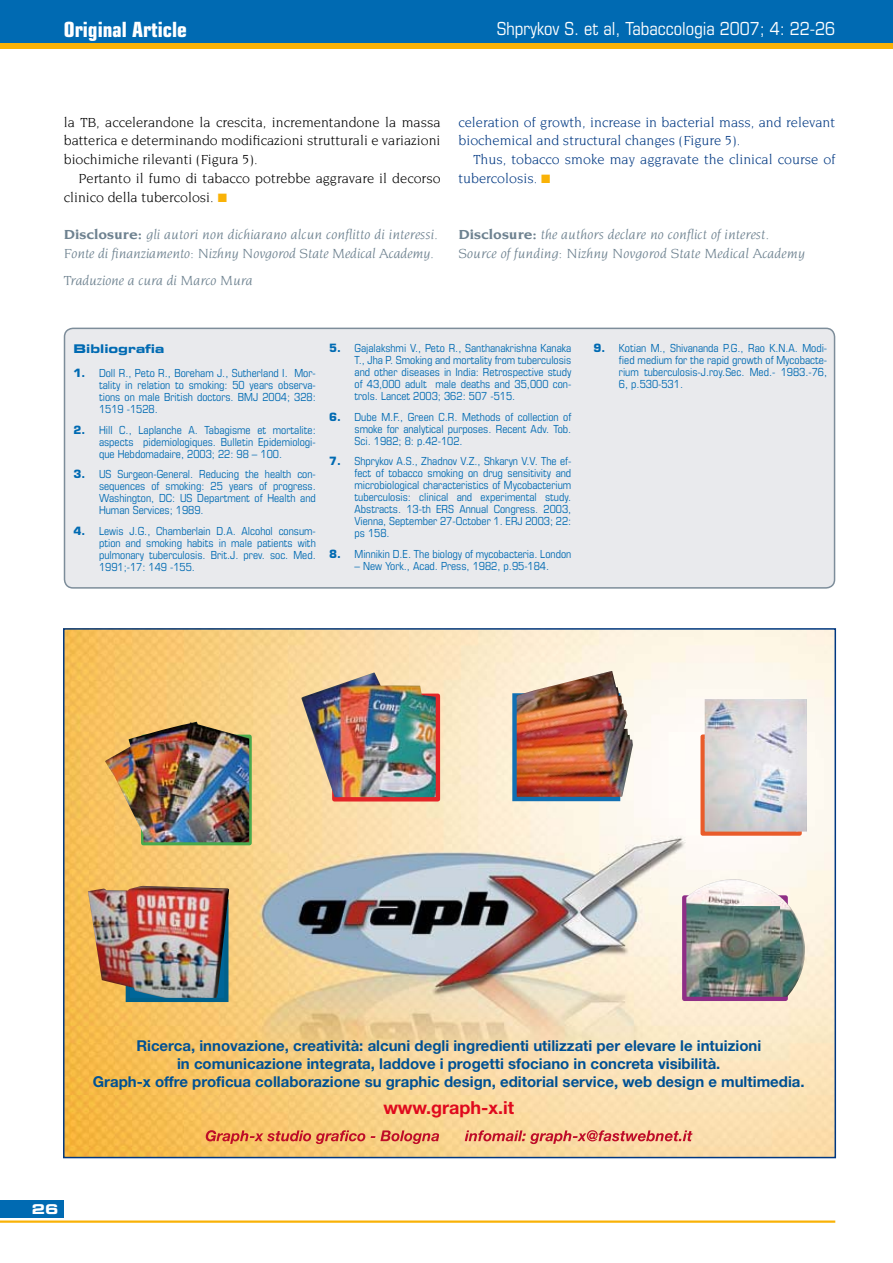
<style>
.page{position:relative;width:893px;height:1263px;background:#fff}
.page>*{position:absolute;margin:0;border:0;box-sizing:border-box;transform-origin:0 0}
.t1{font:700 condensed 21px "Eurostile";color:#fff}
.t2{font:condensed 18px "Eurostile";color:#fff}
.t3{font:700 18px "Helvetica Neue";color:#e0091d}
.t4{font:700 15px/18px "Helvetica Neue";color:#005194;text-align:center}
.t5{font:italic 14.25px/18.8px "Novarese";color:#6e8290;scale:1.1 1}
.t6{font:14.25px/18.8px "Novarese";color:#000;text-align:justify}
.t7{font:14.25px/18.8px "Novarese";color:#003882}
.t8{font:13.5px "Eurostile Bold Extended Two";color:#fff}
.t9{font:12px "Eurostile Bold Extended Two";color:#006ab2}
.t10{font:condensed 11.1px/12px "Eurostile";color:#006ab2;text-align:justify}
.s1{font-weight:700;font-style:normal}
.s2{font-weight:700;font-stretch:normal}
</style>
<div class="page">
<img style="left:66px;top:631px;width:767px;height:524px">
<div style="left:332px;top:694px;width:108px;height:108px;border:4px solid #e42528"></div>
<img style="left:301px;top:673px;width:135px;height:124px">
<div style="left:141px;top:735px;width:111px;height:110px;border:4px solid #49aa4c"></div>
<img style="left:105px;top:722px;width:144px;height:120px">
<div style="left:512px;top:693px;width:108px;height:108px;border:4px solid #1170b3"></div>
<img style="left:517px;top:671px;width:116px;height:126px">
<div style="left:682px;top:895px;width:106px;height:106px;border:4px solid #8f2e86"></div>
<img style="left:686px;top:879px;width:119px;height:118px">
<div style="left:700px;top:734px;width:102px;height:102px;border:4px solid #e95b2a"></div>
<img style="left:705px;top:699px;width:102px;height:133px">
<img style="left:131px;top:987px;width:92px;height:10px">
<div style="left:126px;top:899px;width:102px;height:103px;border:4px solid #01618b"></div>
<img style="left:88px;top:886px;width:141px;height:101px">
<svg style="left:206px;top:1130px;width:159px;height:14px;background:#e58c57"></svg>
<svg style="left:371px;top:1130px;width:68px;height:14px"></svg>
<svg style="left:465px;top:1130px;width:227px;height:14px;background:#e7987b"></svg>
<hr style="left:0;top:1221px;width:835px;height:2px;background:#f9b207">
<div style="left:0;top:1200px;width:64px;height:17px;background:#006ab2"></div>
<div style="left:0;top:0;width:893px;height:43px;background:#006ab2"></div>
<div style="left:0;top:43px;width:893px;height:6px;background:#f9b207"></div>
<div style="left:65px;top:328px;width:769px;height:260px;background:#e9eaed;border-radius:9px"></div>
<div style="left:64px;top:328px;width:771px;height:261px;border:2px solid #7d8d9a;border-radius:9px"></div>
<h1 class="t1" style="left:64px;top:22px;width:125px">Original Article</h1>
<h2 class="t2" style="left:497px;top:22px;width:340px">Shprykov S. et al, Tabaccologia 2007; 4: 22-26</h2>
<p class="t6" style="left:64px;top:113px;width:378px">la TB, accelerandone la crescita, incrementandone la massa batterica e determinando modificazioni strutturali e variazioni biochimiche rilevanti (Figura 5).</p>
<p class="t6" style="left:64px;top:170px;width:378px;text-indent:15px">Pertanto il fumo di tabacco potrebbe aggravare il decorso clinico della tubercolosi.</p>
<p class="t5" style="left:64px;top:226px;width:342px"><span class="s1">Disclosure:</span> gli autori non dichiarano alcun conflitto di interessi.<br>Fonte di finanziamento: Nizhny Novgorod State Medical Academy.</p>
<p class="t5" style="left:64px;top:272px;width:173px">Traduzione a cura di Marco Mura</p>
<p class="t7" style="left:458px;top:113px;width:378px">celeration of growth, increase in bacterial mass, and relevant biochemical and structural changes (Figure 5).</p>
<p class="t7" style="left:458px;top:151px;width:378px;text-indent:15px">Thus, tobacco smoke may aggravate the clinical course of tubercolosis.</p>
<p class="t5" style="left:458px;top:226px;width:316px"><span class="s1">Disclosure:</span> the authors declare no conflict of interest.<br>Source of funding: Nizhny Novgorod State Medical Academy</p>
<p class="t9" style="left:74px;top:344px;width:92px">Bibliografia</p>
<p class="t10" style="left:99px;top:368px;width:218px;text-indent:-25px"><span class="s2">1.</span> Doll R., Peto R., Boreham J., Sutherland I. Mor&shy;tality in relation to smoking: 50 years observa&shy;tions on male British doctors. BMJ 2004; 328:<br>1519 -1528.</p>
<p class="t10" style="left:99px;top:425px;width:218px;text-indent:-25px"><span class="s2">2.</span> Hill C., Laplanche A. Tabagisme et mortalite: aspects pidemiologiques. Bulletin Epidemiologi&shy;que Hebdomadaire, 2003; 22: 98 – 100.</p>
<p class="t10" style="left:99px;top:469px;width:218px;text-indent:-25px"><span class="s2">3.</span> US Surgeon-General. Reducing the health con&shy;sequences of smoking: 25 years of progress.<br>Washington, DC: US Department of Health and Human Services; 1989.</p>
<p class="t10" style="left:99px;top:526px;width:218px;text-indent:-25px"><span class="s2">4.</span> Lewis J.G., Chamberlain D.A. Alcohol consum&shy;ption and smoking habits in male patients with pulmonary tuberculosis. Brit.J. prev. soc. Med.<br>1991;-17: 149 -155.</p>
<p class="t10" style="left:354px;top:343px;width:218px;text-indent:-25px"><span class="s2">5.</span> Gajalakshmi V., Peto R., Santhanakrishna Kanaka T., Jha P. Smoking and mortality from tuberculosis and other diseases in India: Retrospective study of 43,000 adult male deaths and 35,000 con&shy;trols. Lancet 2003; 362: 507 -515.</p>
<p class="t10" style="left:354px;top:412px;width:218px;text-indent:-25px"><span class="s2">6.</span> Dube M.F., Green C.R. Methods of collection of smoke for analytical purposes. Recent Adv. Tob.<br>Sci. 1982; 8: p.42-102.</p>
<p class="t10" style="left:354px;top:456px;width:218px;text-indent:-25px"><span class="s2">7.</span> Shprykov A.S., Zhadnov V.Z., Shkaryn V.V. The ef&shy;fect of tobacco smoking on drug sensitivity and microbiological characteristics of Mycobacterium tuberculosis: clinical and experimental study.<br>Abstracts. 13-th ERS Annual Congress. 2003, Vienna, September 27-October 1. ERJ 2003; 22: ps 158.</p>
<p class="t10" style="left:329px;top:549px;width:244px"><span class="s2">8.</span> Minnikin D.E. The biology of mycobacteria. London</p>
<p class="t10" style="left:354px;top:561px;width:196px">– New York., Acad. Press, 1982, p.95-184.</p>
<p class="t10" style="left:619px;top:343px;width:210px;text-indent:-25px"><span class="s2">9.</span> Kotian M., Shivananda P.G., Rao K.N.A. Modi&shy;fied medium for the rapid growth of Mycobacte&shy;rium tuberculosis-J.roy.Sec. Med.- 1983.-76, 6, p.530-531.</p>
<p class="t8" style="left:32px;top:1204px;width:28px">26</p>
<p class="t4" style="left:93px;top:1038px;width:713px">Ricerca, innovazione, creatività: alcuni degli ingredienti utilizzati per elevare le intuizioni<br>in comunicazione integrata, laddove i progetti sfociano in concreta visibilità.<br>Graph-x offre proficua collaborazione su graphic design, editorial service, web design e multimedia.</p>
<h2 class="t3" style="left:383px;top:1101px;width:132px">www.graph-x.it</h2>
</div>
